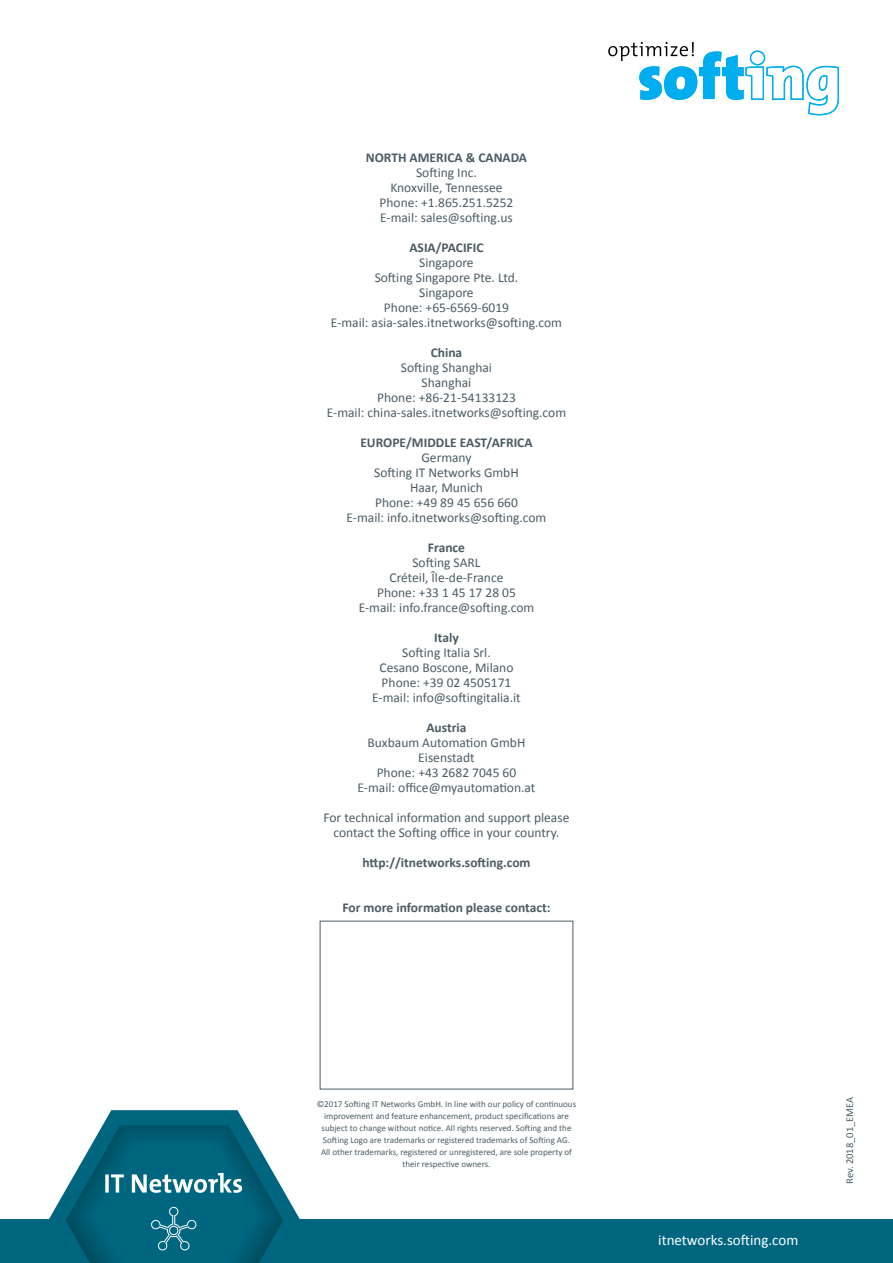
<style>
.page{position:relative;width:893px;height:1263px;background:#fff}
.page>*{position:absolute;margin:0;border:0;box-sizing:border-box;transform-origin:0 0}
.t1{font:15px "Calibri";color:#fff}
.t2{font:13.5px/15px "Calibri";color:#4c5c65;text-align:center}
.t3{font:700 13.5px "Calibri";color:#4c5c65}
.t4{font:10.5px "Calibri";color:#4c5c65}
.t5{font:9px/12px "Calibri";color:#4c5c65;text-align:center}
</style>
<div class="page">
<div style="left:0;top:1219px;width:893px;height:44px;background:#00667f"></div>
<svg style="left:608px;top:42px;width:231px;height:74px"></svg>
<svg style="left:49px;top:1110px;width:251px;height:153px"></svg>
<p class="t3" style="left:366px;top:149px;width:163px">NORTH AMERICA &amp; CANADA</p>
<p class="t2" style="left:380px;top:165px;width:135px">Softing Inc.<br>Knoxville, Tennessee<br>Phone: +1.865.251.5252<br>E-mail: sales@softing.us</p>
<p class="t3" style="left:409px;top:239px;width:76px">ASIA/PACIFIC</p>
<p class="t2" style="left:331px;top:255px;width:233px">Singapore<br>Softing Singapore Pte. Ltd.<br>Singapore<br>Phone: +65-6569-6019<br>E-mail: asia-sales.itnetworks@softing.com</p>
<p class="t3" style="left:431px;top:344px;width:33px">China</p>
<p class="t2" style="left:327px;top:360px;width:241px">Softing Shanghai<br>Shanghai<br>Phone: +86-21-54133123<br>E-mail: china-sales.itnetworks@softing.com</p>
<p class="t3" style="left:360px;top:434px;width:174px">EUROPE/MIDDLE EAST/AFRICA</p>
<p class="t2" style="left:347px;top:450px;width:201px">Germany<br>Softing IT Networks GmbH<br>Haar, Munich<br>Phone: +49 89 45 656 660<br>E-mail: info.itnetworks@softing.com</p>
<p class="t3" style="left:428px;top:539px;width:39px">France</p>
<p class="t2" style="left:359px;top:555px;width:177px">Softing SARL<br>Créteil, Île-de-France<br>Phone: +33 1 45 17 28 05<br>E-mail: info.france@softing.com</p>
<p class="t3" style="left:434px;top:628px;width:26px">Italy</p>
<p class="t2" style="left:372px;top:645px;width:150px">Softing Italia Srl.<br>Cesano Boscone, Milano<br>Phone: +39 02 4505171<br>E-mail: info@softingitalia.it</p>
<p class="t3" style="left:426px;top:718px;width:42px">Austria</p>
<p class="t2" style="left:358px;top:735px;width:179px">Buxbaum Automation GmbH<br>Eisenstadt<br>Phone: +43 2682 7045 60<br>E-mail: office@myautomation.at</p>
<p class="t2" style="left:323px;top:810px;width:247px">For technical information and support please contact the Softing office in your country.</p>
<p class="t3" style="left:362px;top:853px;width:170px">http://itnetworks.softing.com</p>
<p class="t3" style="left:342px;top:898px;width:209px">For more information please contact:</p>
<p class="t5" style="left:317px;top:1098px;width:261px">©2017 Softing IT Networks GmbH. In line with our policy of continuous improvement and feature enhancement, product specifications are subject to change without notice. All rights reserved. Softing and the Softing Logo are trademarks or registered trademarks of Softing AG.<br>All other trademarks, registered or unregistered, are sole property of their respective owners.</p>
<p class="t4" style="left:843px;top:1184px;width:89px;rotate:-90deg">Rev. 2018_01_EMEA</p>
<p class="t1" style="left:658px;top:1231px;width:142px">itnetworks.softing.com</p>
</div>
